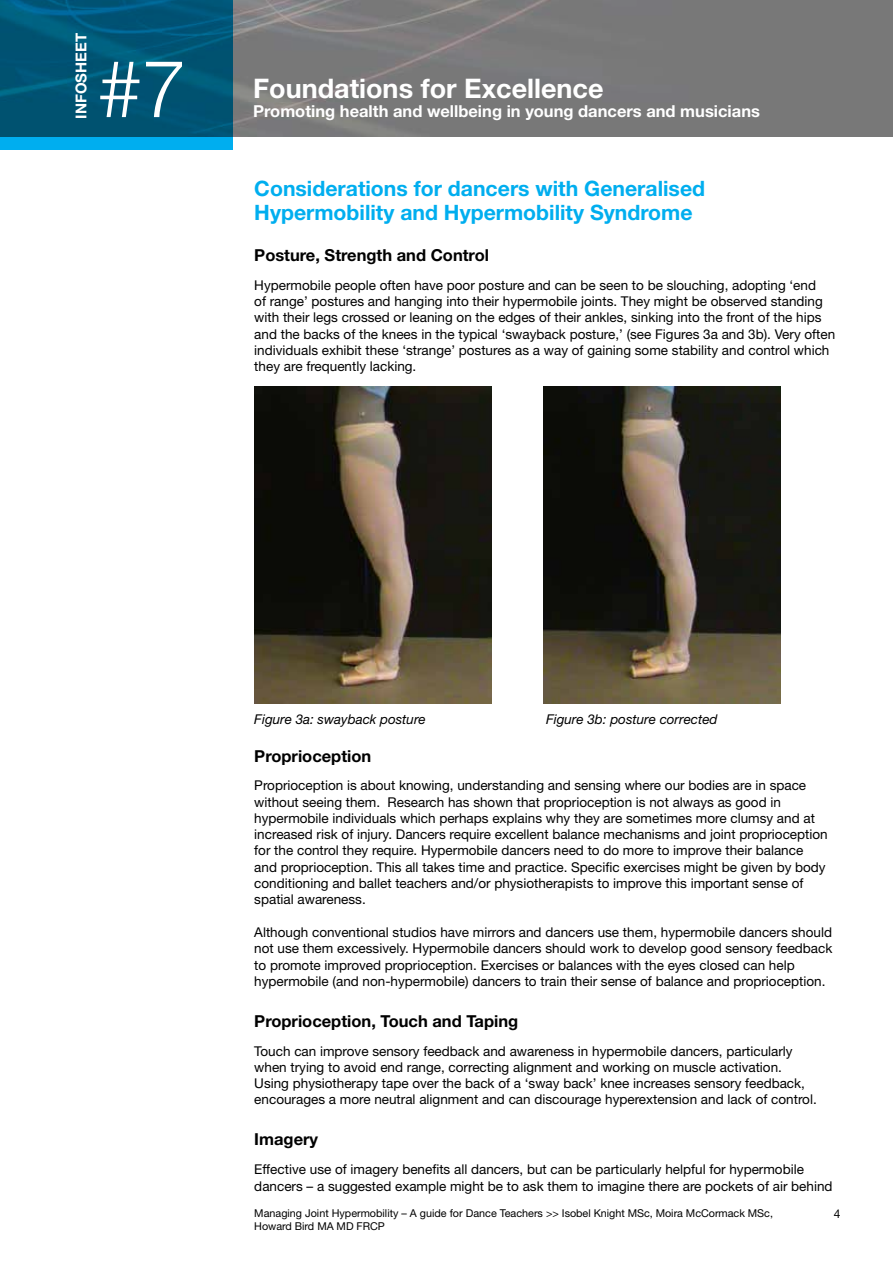
<style>
.page{position:relative;width:893px;height:1263px;background:#fff}
.page>*{position:absolute;margin:0;border:0;box-sizing:border-box;transform-origin:0 0}
.t1{font:300 79.95px "Helvetica Neue LT Std";color:#fff}
.t2{font:700 27px "Helvetica Neue LT Std";color:#fff}
.t3{font:700 21.15px/24px "Helvetica Neue East A";color:#00aeef}
.t4{font:700 16.5px "Helvetica Neue LT Std";color:#000}
.t5{font:700 16.5px "Helvetica Neue LT Std";color:#fff}
.t6{font:700 15px "Helvetica Neue LT Std";color:#fff}
.t7{font:13.5px/16.2px "Helvetica Neue LT Std";color:#000}
.t8{font:italic 13.5px "Helvetica Neue LT Std";color:#000}
.t9{font:12px "Helvetica Neue LT Std";color:#000}
.t10{font:10.8px "Helvetica Neue LT Std";letter-spacing:-.005em;color:#000}
</style>
<div class="page">
<img style="left:232px;top:0;width:661px;height:137px">
<svg style="left:0;top:0;width:232px;height:150px;background:#005d81"></svg>
<img style="left:254px;top:387px;width:238px;height:317px">
<img style="left:543px;top:387px;width:238px;height:317px">
<p class="t6" style="left:72px;top:119px;width:87px;rotate:-90deg">INFOSHEET</p>
<h1 class="t1" style="left:97px;top:40px;width:90px">#7</h1>
<h2 class="t2" style="left:253px;top:71px;width:352px">Foundations for Excellence</h2>
<p class="t5" style="left:253px;top:101px;width:508px">Promoting health and wellbeing in young dancers and musicians</p>
<h3 class="t3" style="left:254px;top:177px;width:452px">Considerations for dancers with Generalised<br>Hypermobility and Hypermobility Syndrome</h3>
<p class="t4" style="left:254px;top:245px;width:236px">Posture, Strength and Control</p>
<p class="t7" style="left:254px;top:277px;width:582px">Hypermobile people often have poor posture and can be seen to be slouching, adopting ‘end<br>of range’ postures and hanging into their hypermobile joints. They might be observed standing with their legs crossed or leaning on the edges of their ankles, sinking into the front of the hips and the backs of the knees in the typical ‘swayback posture,’ (see Figures 3a and 3b). Very often individuals exhibit these ‘strange’ postures as a way of gaining some stability and control which they are frequently lacking.</p>
<p class="t8" style="left:254px;top:711px;width:173px">Figure 3a: swayback posture</p>
<p class="t8" style="left:546px;top:711px;width:173px">Figure 3b: posture corrected</p>
<p class="t4" style="left:254px;top:745px;width:119px">Proprioception</p>
<p class="t7" style="left:254px;top:777px;width:575px">Proprioception is about knowing, understanding and sensing where our bodies are in space without seeing them. Research has shown that proprioception is not always as good in hypermobile individuals which perhaps explains why they are sometimes more clumsy and at increased risk of injury. Dancers require excellent balance mechanisms and joint proprioception for the control they require. Hypermobile dancers need to do more to improve their balance and proprioception. This all takes time and practice. Specific exercises might be given by body conditioning and ballet teachers and/or physiotherapists to improve this important sense of spatial awareness.</p>
<p class="t7" style="left:254px;top:924px;width:580px">Although conventional studios have mirrors and dancers use them, hypermobile dancers should not use them excessively. Hypermobile dancers should work to develop good sensory feedback to promote improved proprioception. Exercises or balances with the eyes closed can help hypermobile (and non-hypermobile) dancers to train their sense of balance and proprioception.</p>
<p class="t4" style="left:254px;top:1011px;width:265px">Proprioception, Touch and Taping</p>
<p class="t7" style="left:254px;top:1043px;width:564px">Touch can improve sensory feedback and awareness in hypermobile dancers, particularly when trying to avoid end range, correcting alignment and working on muscle activation.<br>Using physiotherapy tape over the back of a ‘sway back’ knee increases sensory feedback, encourages a more neutral alignment and can discourage hyperextension and lack of control.</p>
<p class="t4" style="left:254px;top:1129px;width:65px">Imagery</p>
<p class="t7" style="left:254px;top:1161px;width:580px">Effective use of imagery benefits all dancers, but can be particularly helpful for hypermobile dancers – a suggested example might be to ask them to imagine there are pockets of air behind</p>
<p class="t10" style="left:254px;top:1206px;width:520px">Managing Joint Hypermobility – A guide for Dance Teachers &gt;&gt; Isobel Knight MSc, Moira McCormack MSc,</p>
<p class="t9" style="left:834px;top:1206px;width:8px">4</p>
<p class="t10" style="left:254px;top:1219px;width:132px">Howard Bird MA MD FRCP</p>
</div>
